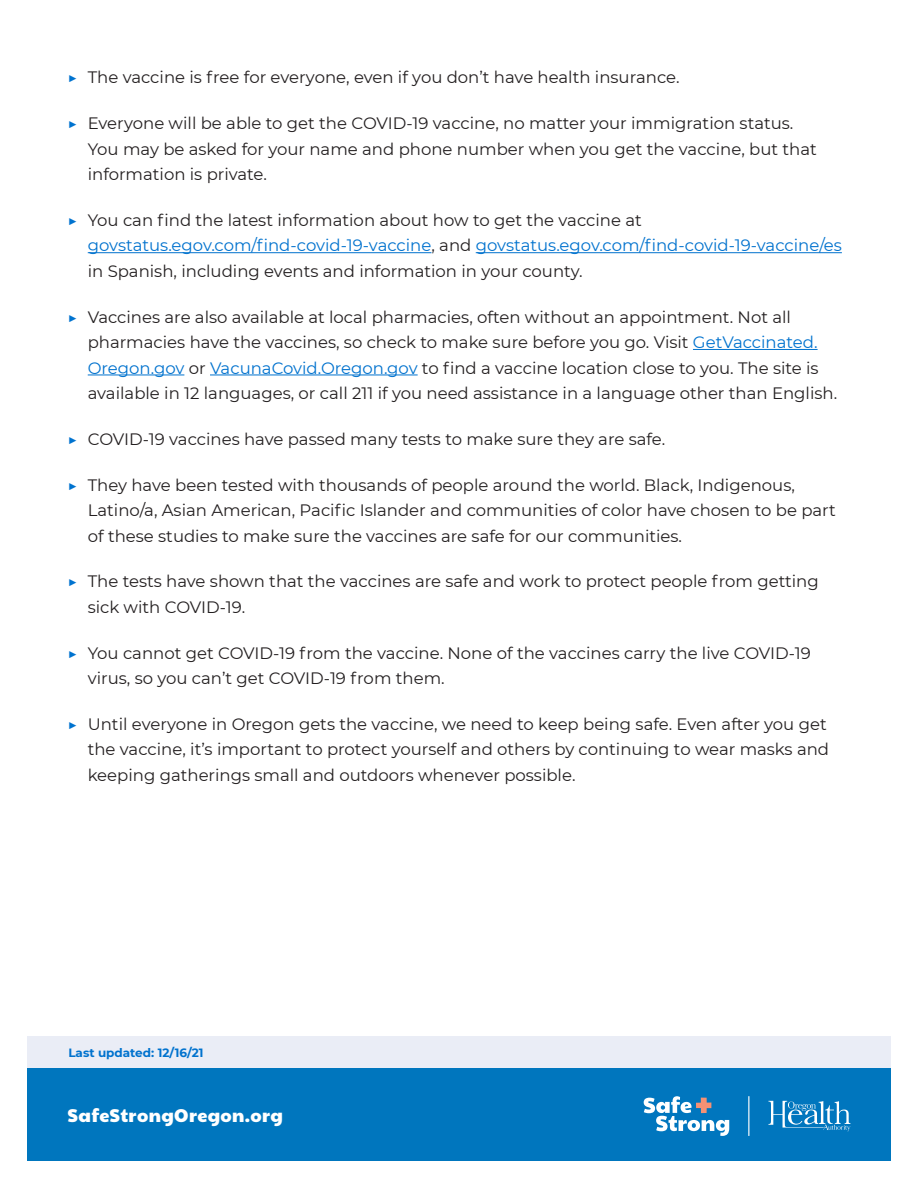
<style>
.page{position:relative;width:918px;height:1188px;background:#fff}
.page>*{position:absolute;margin:0;border:0;box-sizing:border-box;transform-origin:0 0}
.t1{font:18px "Paytone One";letter-spacing:.02em;color:#fff}
.t2{font:16.5px/25.5px "Montserrat";color:#231f20}
.t3{font:700 12px "Montserrat";color:#0072ce}
.s1{color:#0073cf}
.s2{color:#0072ce}
</style>
<div class="page">
<div style="left:27px;top:1068px;width:864px;height:93px;background:#0076be"></div>
<svg style="left:644px;top:1096px;width:85px;height:40px"></svg>
<hr style="left:748px;top:1096px;width:1px;height:40px;background:#fff">
<svg style="left:768px;top:1101px;width:83px;height:30px"></svg>
<hr style="left:88px;top:252px;width:343px;height:1px;background:#0072ce">
<hr style="left:476px;top:252px;width:366px;height:1px;background:#0072ce">
<hr style="left:693px;top:349px;width:125px;height:1px;background:#0072ce">
<hr style="left:88px;top:375px;width:96px;height:1px;background:#0072ce">
<hr style="left:210px;top:375px;width:208px;height:1px;background:#0072ce">
<div style="left:27px;top:1037px;width:864px;height:31px;background:#eaedf6"></div>
<p class="t2" style="left:68px;top:64px;width:614px"><span class="s1">▶</span> The vaccine is free for everyone, even if you don’t have health insurance.</p>
<p class="t2" style="left:88px;top:110px;width:731px;text-indent:-20px"><span class="s1">▶</span> Everyone will be able to get the COVID-19 vaccine, no matter your immigration status.<br>You may be asked for your name and phone number when you get the vaccine, but that information is private.</p>
<p class="t2" style="left:88px;top:207px;width:756px;text-indent:-20px"><span class="s1">▶</span> You can find the latest information about how to get the vaccine at <span class="s2">govstatus.egov.com/find-covid-19-vaccine</span>, and <span class="s2">govstatus.egov.com/find-covid-19-vaccine/es </span>in Spanish, including events and information in your county.</p>
<p class="t2" style="left:88px;top:304px;width:751px;text-indent:-20px"><span class="s1">▶</span> Vaccines are also available at local pharmacies, often without an appointment. Not all pharmacies have the vaccines, so check to make sure before you go. Visit <span class="s2">GetVaccinated.<br>Oregon.gov</span> or <span class="s2">VacunaCovid.Oregon.gov</span> to find a vaccine location close to you. The site is available in 12 languages, or call 211 if you need assistance in a language other than English.</p>
<p class="t2" style="left:68px;top:426px;width:599px"><span class="s1">▶</span> COVID-19 vaccines have passed many tests to make sure they are safe.</p>
<p class="t2" style="left:88px;top:472px;width:750px;text-indent:-20px"><span class="s1">▶</span> They have been tested with thousands of people around the world. Black, Indigenous,<br>Latino/a, Asian American, Pacific Islander and communities of color have chosen to be part of these studies to make sure the vaccines are safe for our communities.</p>
<p class="t2" style="left:88px;top:568px;width:733px;text-indent:-20px"><span class="s1">▶</span> The tests have shown that the vaccines are safe and work to protect people from getting sick with COVID-19.</p>
<p class="t2" style="left:88px;top:640px;width:725px;text-indent:-20px"><span class="s1">▶</span> You cannot get COVID-19 from the vaccine. None of the vaccines carry the live COVID-19 virus, so you can’t get COVID-19 from them.</p>
<p class="t2" style="left:88px;top:711px;width:743px;text-indent:-20px"><span class="s1">▶</span> Until everyone in Oregon gets the vaccine, we need to keep being safe. Even after you get the vaccine, it’s important to protect yourself and others by continuing to wear masks and keeping gatherings small and outdoors whenever possible.</p>
<p class="t3" style="left:68px;top:1045px;width:137px">Last updated: 12/16/21</p>
<p class="t1" style="left:68px;top:1099px;width:217px">SafeStrongOregon.org</p>
</div>
